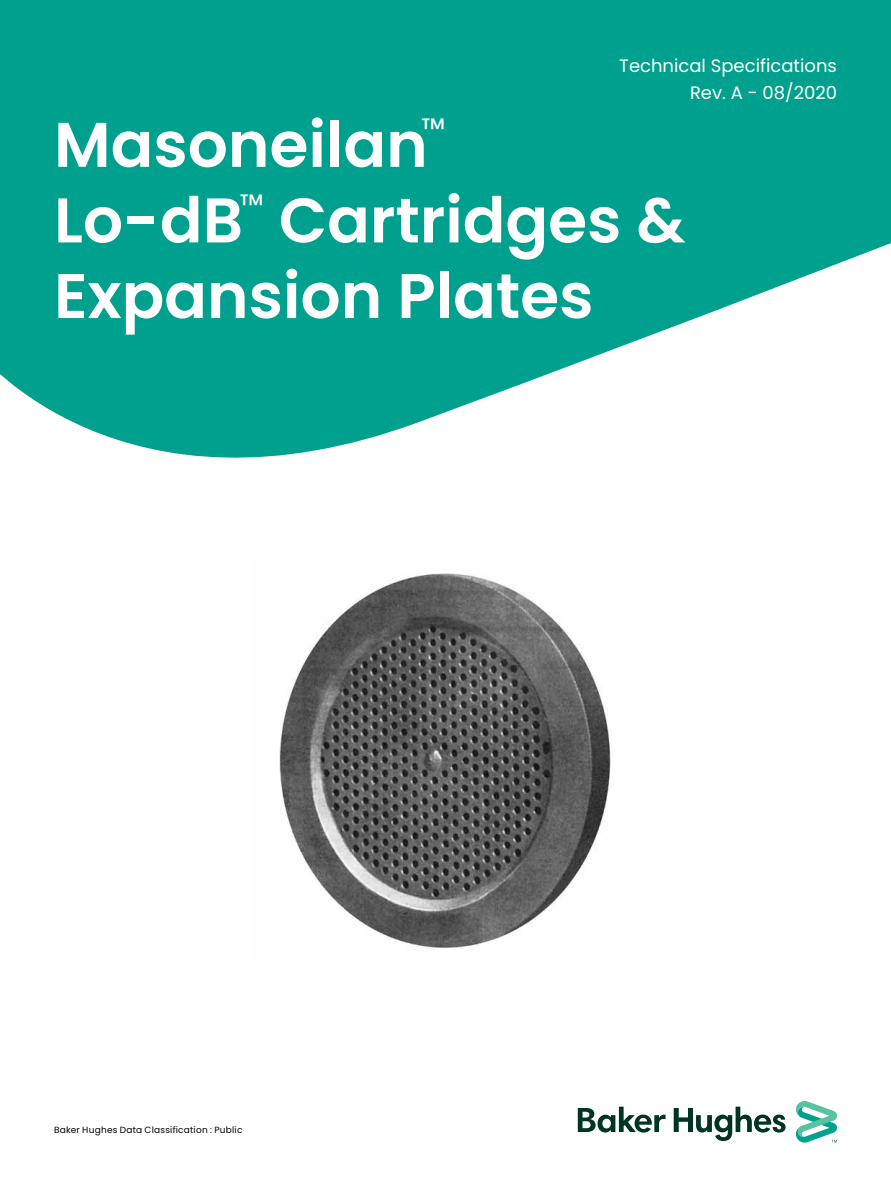
<style>
.page{position:relative;width:891px;height:1188px;background:#fff}
.page>*{position:absolute;margin:0;border:0;box-sizing:border-box;transform-origin:0 0}
.t1{font:600 63px/75.6px "Poppins";color:#fff}
.t2{font:18px/27px "Poppins";color:#fff;text-align:right}
.t3{font:9px "Poppins";letter-spacing:.025em;color:#000}
</style>
<div class="page">
<img style="left:279px;top:573px;width:332px;height:375px">
<svg style="left:0;top:0;width:891px;height:458px;fill:#00a08e"></svg>
<svg style="left:578px;top:1101px;width:259px;height:42px"></svg>
<p class="t2" style="left:619px;top:52px;width:219px">Technical Specifications<br>Rev. A - 08/2020</p>
<p class="t1" style="left:54px;top:107px;width:633px">Masoneilan<sup>™<br></sup>Lo-dB<sup>™</sup> Cartridges &amp;<br>Expansion Plates</p>
<p class="t3" style="left:54px;top:1124px;width:190px">Baker Hughes Data Classification : Public</p>
</div>
